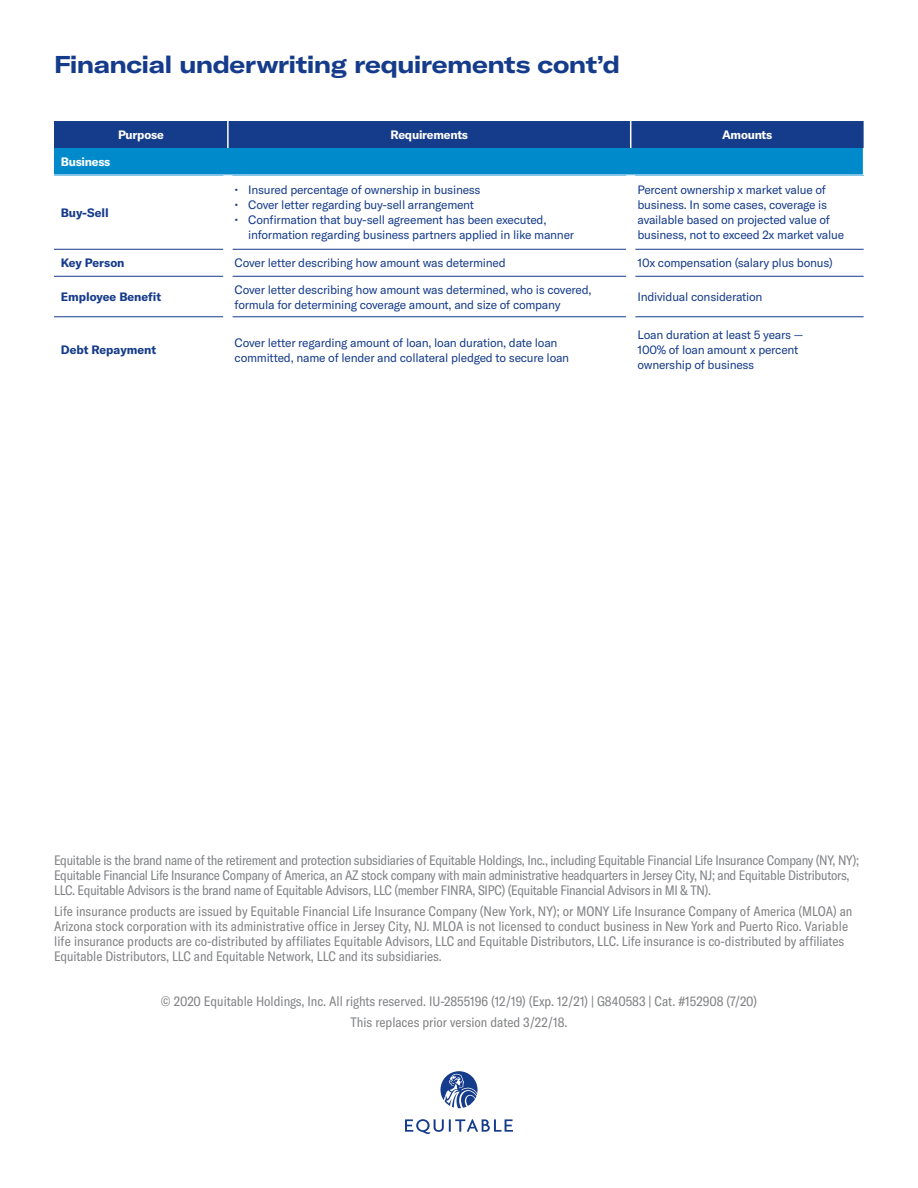
<style>
.page{position:relative;width:918px;height:1188px;background:#fff}
.page>*{position:absolute;margin:0;border:0;box-sizing:border-box;transform-origin:0 0}
.t1{font:700 expanded 24px "GT America";letter-spacing:-.02em;color:#153b8b}
.t2{font:condensed 13.5px/15px "GT America";letter-spacing:-.005em;color:#808285}
.t3{font:12px/15px "GT America";letter-spacing:-.02em;color:#153b8b}
.t4{font:700 12px "GT America";color:#153b8b}
.t5{font:700 12px "GT America";letter-spacing:-.02em;color:#fff}
</style>
<div class="page">
<svg style="left:54px;top:121px;width:810px;height:54px;background:#0c63ab"></svg>
<hr style="left:54px;top:249px;width:169px;height:1px;background:#153b8b">
<hr style="left:232px;top:249px;width:394px;height:1px;background:#153b8b">
<hr style="left:635px;top:249px;width:229px;height:1px;background:#153b8b">
<hr style="left:54px;top:276px;width:169px;height:1px;background:#153b8b">
<hr style="left:232px;top:276px;width:394px;height:1px;background:#153b8b">
<hr style="left:635px;top:276px;width:229px;height:1px;background:#153b8b">
<hr style="left:54px;top:317px;width:169px;height:1px;background:#153b8b">
<hr style="left:232px;top:317px;width:394px;height:1px;background:#153b8b">
<hr style="left:635px;top:317px;width:229px;height:1px;background:#153b8b">
<svg style="left:405px;top:1071px;width:108px;height:63px"></svg>
<h1 class="t1" style="left:54px;top:49px;width:568px">Financial underwriting requirements cont’d</h1>
<p class="t5" style="left:61px;top:154px;width:51px">Business</p>
<p class="t4" style="left:61px;top:205px;width:49px">Buy-Sell</p>
<p class="t5" style="left:118px;top:127px;width:47px">Purpose</p>
<p class="t5" style="left:391px;top:127px;width:79px">Requirements</p>
<p class="t5" style="left:722px;top:127px;width:52px">Amounts</p>
<p class="t3" style="left:235px;top:183px;width:247px">• Insured percentage of ownership in business</p>
<p class="t3" style="left:235px;top:198px;width:241px">• Cover letter regarding buy-sell arrangement</p>
<p class="t3" style="left:248px;top:213px;width:328px;text-indent:-14px">• Confirmation that buy-sell agreement has been executed, information regarding business partners applied in like manner</p>
<p class="t3" style="left:637px;top:183px;width:208px">Percent ownership x market value of business. In some cases, coverage is available based on projected value of business, not to exceed 2x market value</p>
<p class="t4" style="left:61px;top:256px;width:65px">Key Person</p>
<p class="t3" style="left:235px;top:256px;width:273px">Cover letter describing how amount was determined</p>
<p class="t3" style="left:637px;top:256px;width:197px">10x compensation (salary plus bonus)</p>
<p class="t4" style="left:61px;top:289px;width:102px">Employee Benefit</p>
<p class="t3" style="left:235px;top:282px;width:358px">Cover letter describing how amount was determined, who is covered, formula for determining coverage amount, and size of company</p>
<p class="t3" style="left:637px;top:290px;width:127px">Individual consideration</p>
<p class="t4" style="left:61px;top:343px;width:97px">Debt Repayment</p>
<p class="t3" style="left:235px;top:335px;width:336px">Cover letter regarding amount of loan, loan duration, date loan committed, name of lender and collateral pledged to secure loan</p>
<p class="t3" style="left:637px;top:328px;width:167px">Loan duration at least 5 years —<br>100% of loan amount x percent ownership of business</p>
<p class="t2" style="left:54px;top:853px;width:807px">Equitable is the brand name of the retirement and protection subsidiaries of Equitable Holdings, Inc., including Equitable Financial Life Insurance Company (NY, NY);<br>Equitable Financial Life Insurance Company of America, an AZ stock company with main administrative headquarters in Jersey City, NJ; and Equitable Distributors,<br>LLC. Equitable Advisors is the brand name of Equitable Advisors, LLC (member FINRA, SIPC) (Equitable Financial Advisors in MI &amp; TN).</p>
<p class="t2" style="left:54px;top:904px;width:800px">Life insurance products are issued by Equitable Financial Life Insurance Company (New York, NY); or MONY Life Insurance Company of America (MLOA) an Arizona stock corporation with its administrative office in Jersey City, NJ. MLOA is not licensed to conduct business in New York and Puerto Rico. Variable life insurance products are co-distributed by affiliates Equitable Advisors, LLC and Equitable Distributors, LLC. Life insurance is co-distributed by affiliates Equitable Distributors, LLC and Equitable Network, LLC and its subsidiaries.</p>
<p class="t2" style="left:161px;top:991px;width:598px;line-height:21.5px;text-align:center">© 2020 Equitable Holdings, Inc. All rights reserved. IU-2855196 (12/19) (Exp. 12/21) | G840583 | Cat. #152908 (7/20)<br>This replaces prior version dated 3/22/18.</p>
</div>
